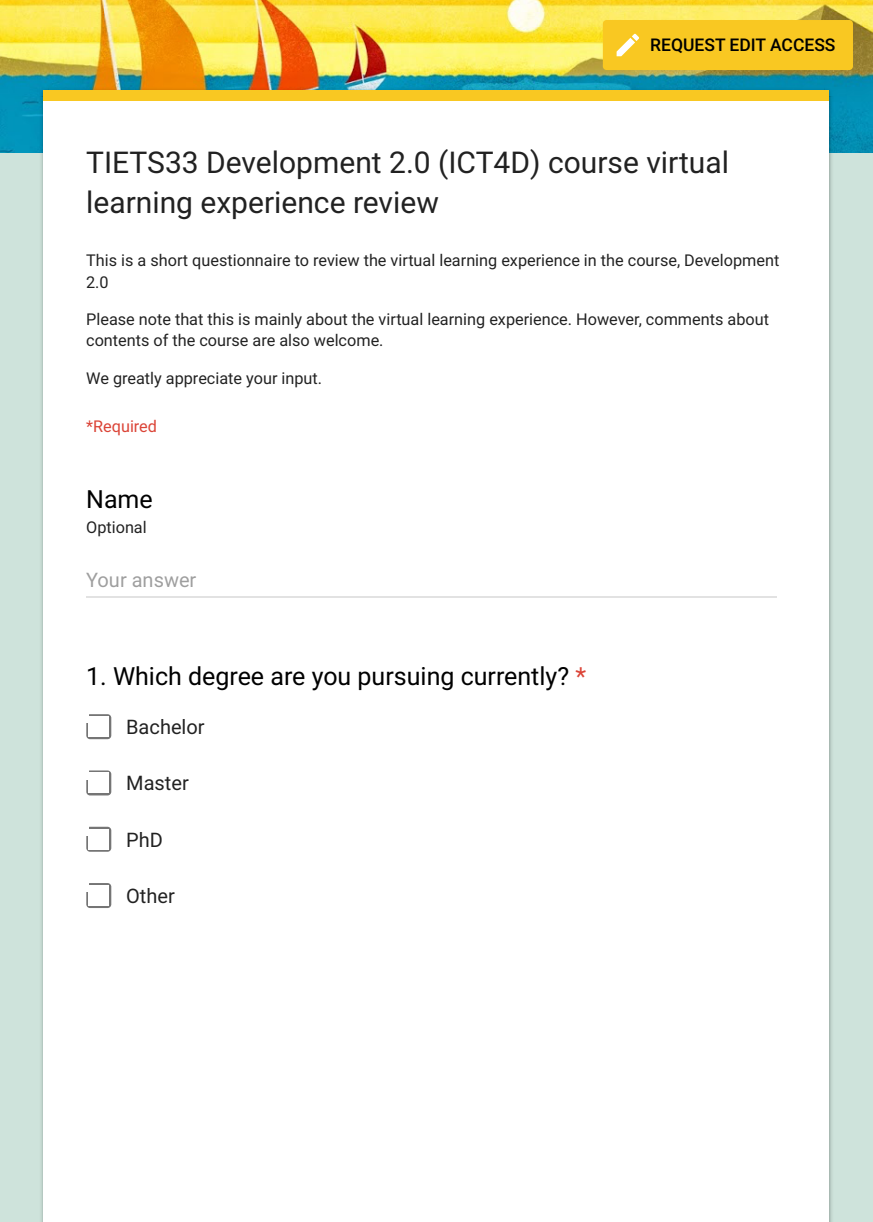
<style>
.page{position:relative;width:873px;height:1222px;background:#fff}
.page>*{position:absolute;margin:0;border:0;box-sizing:border-box;transform-origin:0 0}
.t1{font:30px/40px "Roboto";color:rgb(0 0 0/.87)}
.t2{font:25px "Roboto";color:#000}
.t3{font:20px "Roboto";color:rgb(0 0 0/.87)}
.t4{font:20px "Roboto";color:rgb(0 0 0/.38)}
.t5{font:500 17.5px "Roboto";color:#000}
.t6{font:16.25px/21.2px "Roboto";color:rgb(0 0 0/.87)}
.t7{font:16.25px "Roboto";color:#db4437}
.s1{color:#db4437}
</style>
<div class="page">
<div style="left:0;top:0;width:872px;height:1221px;background:#cee3db"></div>
<img style="left:0;top:0;width:872px;height:152px">
<img style="left:49px;top:86px;width:775px;height:4px">
<img style="left:39px;top:96px;width:5px;height:1125px">
<img style="left:829px;top:96px;width:5px;height:1125px">
<svg style="left:39px;top:86px;width:10px;height:10px"></svg>
<svg style="left:824px;top:86px;width:10px;height:10px"></svg>
<div style="left:44px;top:90px;width:785px;height:1131px;background:#fff"></div>
<div style="left:44px;top:90px;width:785px;height:10px;background:#f9c822"></div>
<div style="left:602px;top:20px;width:250px;height:50px;background:#f9c822;border-radius:4px"></div>
<svg style="left:616px;top:34px;width:23px;height:22px"></svg>
<hr style="left:86px;top:596px;width:690px;height:2px;background:#e2e2e2">
<svg style="left:86px;top:714px;width:25px;height:25px"></svg>
<svg style="left:86px;top:770px;width:25px;height:25px"></svg>
<svg style="left:86px;top:826px;width:25px;height:25px"></svg>
<svg style="left:86px;top:883px;width:25px;height:25px"></svg>
<p class="t5" style="left:650px;top:35px;width:187px">REQUEST EDIT ACCESS</p>
<p class="t1" style="left:86px;top:142px;width:644px">TIETS33 Development 2.0 (ICT4D) course virtual learning experience review</p>
<p class="t6" style="left:86px;top:250px;width:694px">This is a short questionnaire to review the virtual learning experience in the course, Development<br>2.0</p>
<p class="t6" style="left:86px;top:309px;width:684px">Please note that this is mainly about the virtual learning experience. However, comments about contents of the course are also welcome.</p>
<p class="t6" style="left:86px;top:368px;width:237px">We greatly appreciate your input.</p>
<p class="t7" style="left:86px;top:416px;width:72px">*Required</p>
<p class="t2" style="left:86px;top:484px;width:68px">Name</p>
<p class="t6" style="left:86px;top:516px;width:62px">Optional</p>
<p class="t4" style="left:86px;top:568px;width:112px">Your answer</p>
<p class="t2" style="left:86px;top:662px;width:501px">1. Which degree are you pursuing currently? <span class="s1">*</span></p>
<p class="t3" style="left:126px;top:715px;width:80px">Bachelor</p>
<p class="t3" style="left:126px;top:771px;width:64px">Master</p>
<p class="t3" style="left:126px;top:828px;width:38px">PhD</p>
<p class="t3" style="left:126px;top:884px;width:50px">Other</p>
</div>
